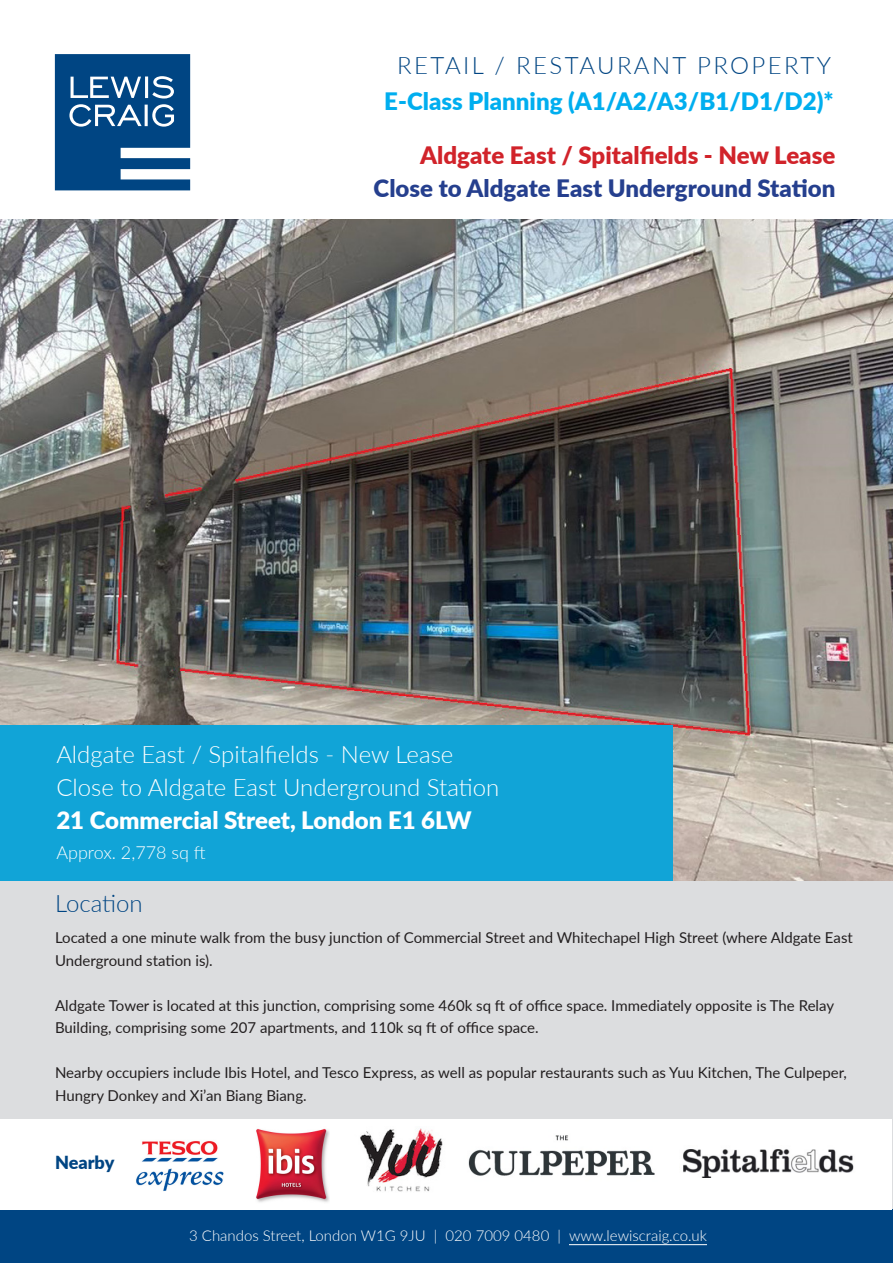
<style>
.page{position:relative;width:893px;height:1263px;background:#fff}
.page>*{position:absolute;margin:0;border:0;box-sizing:border-box;transform-origin:0 0}
.t1{font:300 24px "Lato";color:#fff}
.t2{font:900 24px "Lato";color:#253f8e}
.t3{font:900 24px "Lato";color:#00aeef}
.t4{font:300 24px "Lato";letter-spacing:.1em;color:#004583}
.t5{font:900 24px "Lato";color:#d1232a}
.t6{font:900 24px "Lato";color:#fff}
.t7{font:300 18px "Lato";color:#fff}
.t8{font:900 18px "Lato";color:#004583}
.t9{font:15px/22.5px "Lato";color:#231f20}
.t10{font:300 15px "Lato";color:#fff}
</style>
<div class="page">
<div style="left:0;top:1209px;width:893px;height:54px;background:#004583"></div>
<svg style="left:54px;top:54px;width:137px;height:137px"></svg>
<svg style="left:55px;top:54px;width:135px;height:136px;background:#296296"></svg>
<div style="left:0;top:781px;width:893px;height:428px;background:#dcdddf"></div>
<img style="left:0;top:219px;width:893px;height:661px">
<div style="left:0;top:725px;width:673px;height:155px;background:#11a4d7"></div>
<div style="left:0;top:1119px;width:892px;height:90px;background:#fff"></div>
<img style="left:136px;top:1141px;width:88px;height:50px">
<img style="left:256px;top:1128px;width:73px;height:74px">
<img style="left:360px;top:1128px;width:83px;height:64px">
<img style="left:683px;top:1149px;width:171px;height:29px">
<img style="left:468px;top:1135px;width:187px;height:41px">
<hr style="left:569px;top:1244px;width:138px;height:1px;background:#fff">
<p class="t4" style="left:397px;top:49px;width:435px">RETAIL / RESTAURANT PROPERTY</p>
<p class="t3" style="left:384px;top:83px;width:451px">E-Class Planning (A1/A2/A3/B1/D1/D2)*</p>
<p class="t5" style="left:420px;top:138px;width:417px">Aldgate East / Spitalfields - New Lease</p>
<p class="t2" style="left:374px;top:171px;width:463px">Close to Aldgate East Underground Station</p>
<p class="t1" style="left:56px;top:737px;width:398px">Aldgate East / Spitalfields - New Lease</p>
<p class="t1" style="left:56px;top:770px;width:445px">Close to Aldgate East Underground Station</p>
<p class="t6" style="left:56px;top:802px;width:417px">21 Commercial Street, London E1 6LW</p>
<p class="t7" style="left:56px;top:840px;width:151px">Approx. 2,778 sq ft</p>
<p class="t4" style="left:55px;top:887px;width:89px">Location</p>
<p class="t9" style="left:55px;top:926px;width:799px">Located a one minute walk from the busy junction of Commercial Street and Whitechapel High Street (where Aldgate East<br>Underground station is).</p>
<p class="t9" style="left:55px;top:993px;width:780px">Aldgate Tower is located at this junction, comprising some 460k sq ft of office space. Immediately opposite is The Relay<br>Building, comprising some 207 apartments, and 110k sq ft of office space.</p>
<p class="t9" style="left:55px;top:1061px;width:793px">Nearby occupiers include Ibis Hotel, and Tesco Express, as well as popular restaurants such as Yuu Kitchen, The Culpeper,<br>Hungry Donkey and Xi’an Biang Biang.</p>
<p class="t8" style="left:55px;top:1149px;width:61px">Nearby</p>
<p class="t10" style="left:189px;top:1225px;width:519px">3 Chandos Street, London W1G 9JU | 020 7009 0480 | www.lewiscraig.co.uk</p>
</div>
